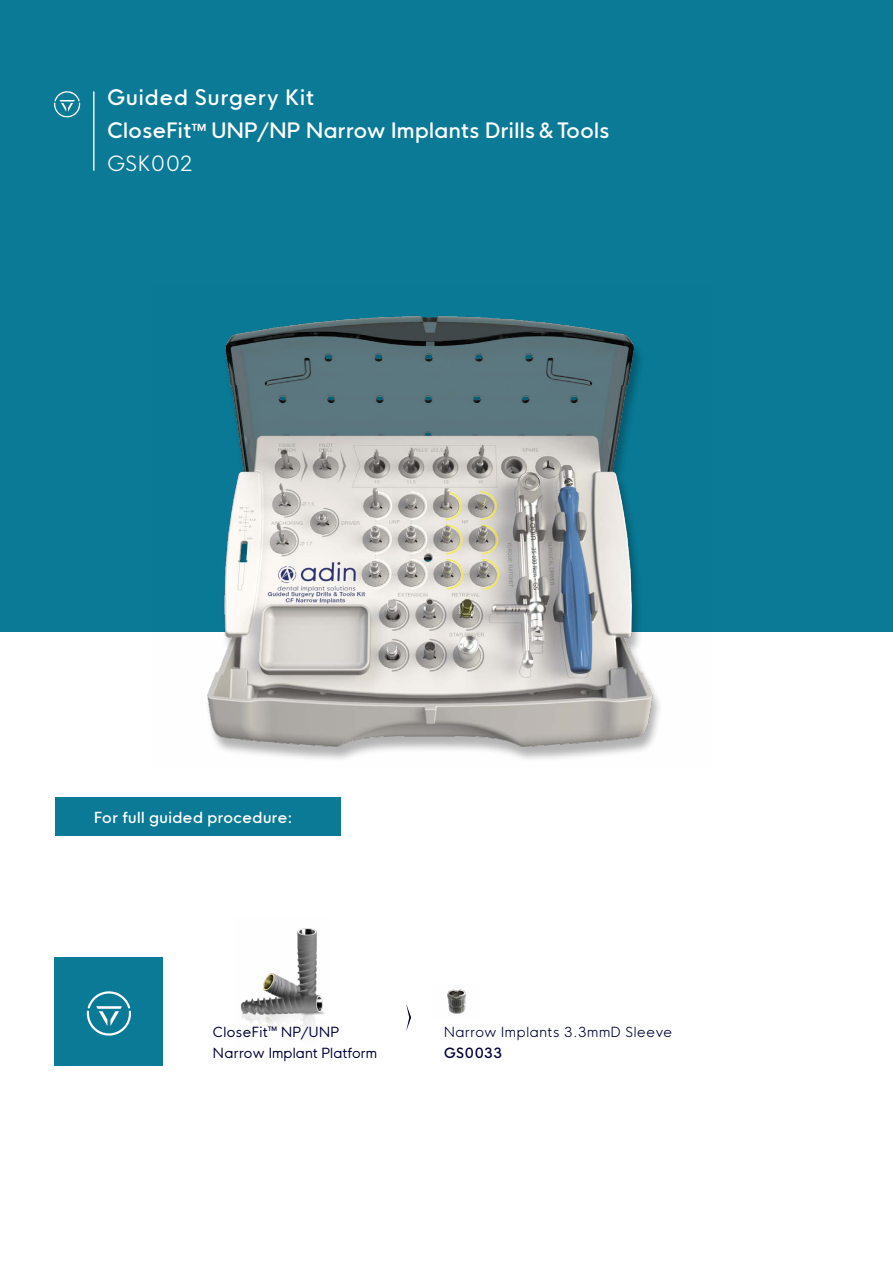
<style>
.page{position:relative;width:893px;height:1263px;background:#fff}
.page>*{position:absolute;margin:0;border:0;box-sizing:border-box;transform-origin:0 0}
.t1{font:20.7px/33px "HK Nova Medium R";letter-spacing:.02em;color:#fff}
.t2{font:20.7px "HK Nova Light R";letter-spacing:.05em;color:#fff}
.t3{font:15px "HK Nova Medium R";letter-spacing:.03em;color:#fff}
.t4{font:13.65px/21.9px "HK Nova Regular R";letter-spacing:.01em;color:#000038}
.t5{font:13.65px "HK Nova Light R";letter-spacing:.05em;color:#000038}
.t6{font:13.65px "HK Nova Regular R";letter-spacing:.03em;color:#000038}
.t7{font:13.65px "HK Nova Medium R";letter-spacing:.05em;color:#000038}
.t8{font:6px "HK Nova Semi Bold R";color:#000038}
</style>
<div class="page">
<div style="left:0;top:0;width:893px;height:631px;background:#0a7a96"></div>
<svg style="left:54px;top:91px;width:26px;height:27px"></svg>
<hr style="left:93px;top:92px;width:2px;height:78px;background:#fff">
<img style="left:152px;top:316px;width:558px;height:444px">
<img style="left:240px;top:928px;width:85px;height:105px">
<svg style="left:406px;top:1004px;width:5px;height:27px"></svg>
<div style="left:55px;top:957px;width:108px;height:108px;background:#0a7a96"></div>
<svg style="left:87px;top:991px;width:44px;height:45px"></svg>
<div style="left:55px;top:797px;width:286px;height:39px;background:#0a7a96"></div>
<img style="left:447px;top:989px;width:19px;height:25px">
<p class="t1" style="left:107px;top:78px;width:503px">Guided Surgery Kit<br>CloseFit<sup>TM</sup> UNP/NP Narrow Implants Drills &amp; Tools</p>
<p class="t2" style="left:107px;top:146px;width:87px">GSK002</p>
<p class="t3" style="left:94px;top:804px;width:200px">For full guided procedure:</p>
<p class="t6" style="left:213px;top:1020px;width:56px">CloseFit</p>
<p class="t8" style="left:268px;top:1023px;width:11px">TM</p>
<p class="t4" style="left:213px;top:1019px;width:166px;text-indent:68px">NP/UNP<br>Narrow Implant Platform</p>
<p class="t5" style="left:444px;top:1020px;width:230px">Narrow Implants 3.3mmD Sleeve</p>
<p class="t7" style="left:444px;top:1042px;width:60px">GS0033</p>
</div>
